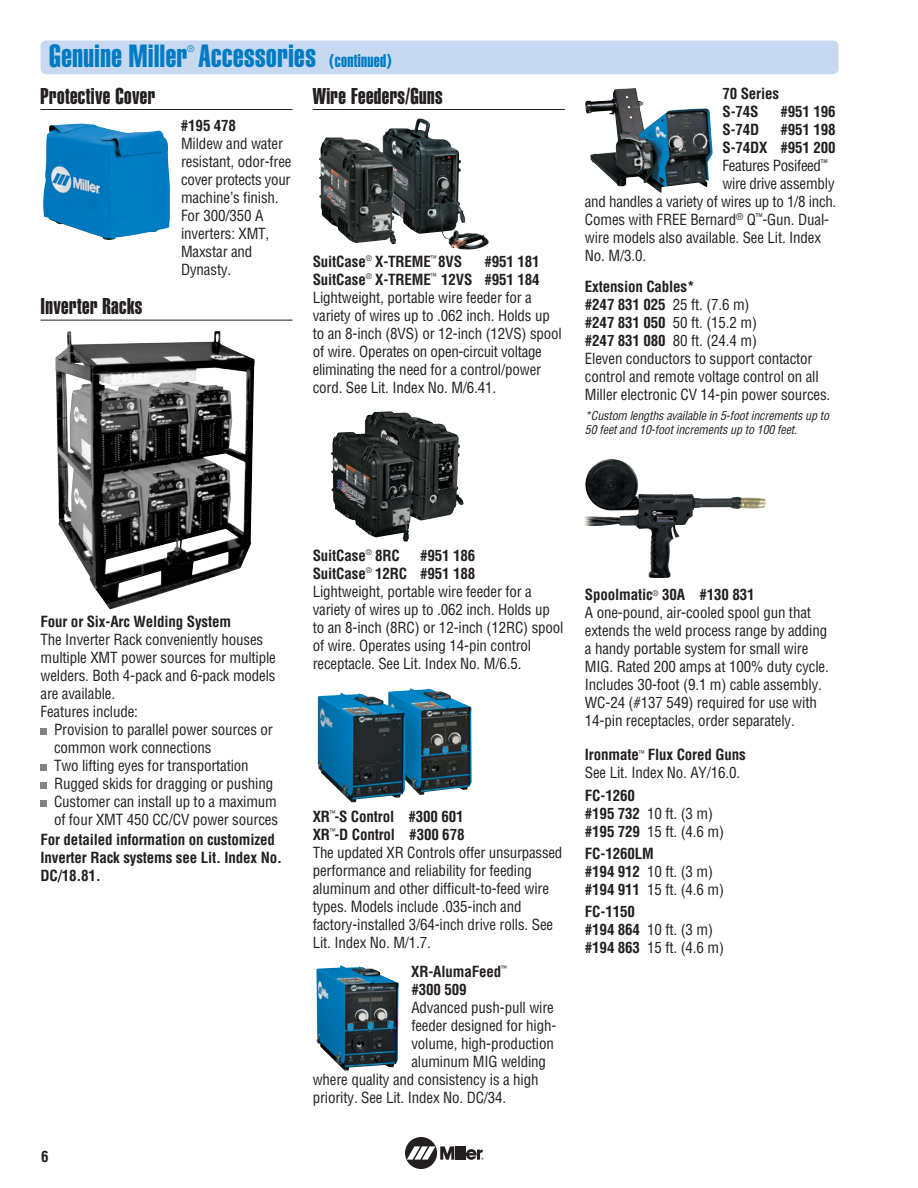
<style>
.page{position:relative;width:918px;height:1188px;background:#fff}
.page>*{position:absolute;margin:0;border:0;box-sizing:border-box;transform-origin:0 0}
.t1{font:31.5px "Helvetica Extra Compressed";letter-spacing:.02em;color:#007bc3}
.t2{font:22.5px "Helvetica Extra Compressed";letter-spacing:.02em;color:#231f20}
.t3{font:condensed 15px/18px "Helvetica";letter-spacing:-.01em;color:#231f20}
.t4{font:700 condensed 15px/18px "Helvetica";letter-spacing:-.01em;color:#231f20}
.t5{font:italic condensed 12px/14.4px "Helvetica";color:#231f20}
.t6{font:condensed 9px "Helvetica";color:#007bc3}
.s1{font-size:18px}
.s2{font-weight:700}
.s3{font-weight:400}
</style>
<div class="page">
<img style="left:382px;top:118px;width:106px;height:132px">
<hr style="left:40px;top:109px;width:253px;height:1px;background:#231f20">
<hr style="left:40px;top:320px;width:253px;height:1px;background:#231f20">
<hr style="left:313px;top:109px;width:252px;height:1px;background:#231f20">
<img style="left:55px;top:331px;width:200px;height:279px">
<div style="left:40px;top:729px;width:7px;height:6px;background:#808285"></div>
<div style="left:40px;top:765px;width:7px;height:6px;background:#808285"></div>
<div style="left:40px;top:783px;width:7px;height:6px;background:#808285"></div>
<div style="left:40px;top:801px;width:7px;height:6px;background:#808285"></div>
<img style="left:319px;top:137px;width:77px;height:108px">
<img style="left:331px;top:411px;width:128px;height:131px">
<img style="left:317px;top:688px;width:155px;height:114px">
<img style="left:585px;top:88px;width:128px;height:105px">
<img style="left:585px;top:459px;width:181px;height:119px">
<img style="left:316px;top:965px;width:83px;height:106px">
<img style="left:43px;top:124px;width:127px;height:116px">
<div style="left:405px;top:1137px;width:32px;height:32px;background:#231f20;border-radius:50%"></div>
<hr style="left:459px;top:1146px;width:3px;height:14px;background:#231f20">
<hr style="left:463px;top:1146px;width:3px;height:14px;background:#231f20">
<svg style="left:407px;top:1146px;width:51px;height:14px"></svg>
<svg style="left:466px;top:1149px;width:17px;height:11px"></svg>
<div style="left:40px;top:40px;width:799px;height:34px;background:#c6d9f0;border-radius:5px"></div>
<h1 class="t1" style="left:49px;top:45px;width:344px">Genuine Miller Accessories <span class="s1">(continued)</span></h1>
<p class="t6" style="left:187px;top:46px;width:9px">®</p>
<h2 class="t2" style="left:40px;top:88px;width:116px">Protective Cover</h2>
<h2 class="t2" style="left:40px;top:298px;width:103px">Inverter Racks</h2>
<p class="t4" style="left:181px;top:118px;width:57px">#195 478</p>
<p class="t3" style="left:181px;top:136px;width:112px">Mildew and water resistant, odor-free cover protects your machine’s finish.<br>For 300/350 A inverters: XMT,<br>Maxstar and<br>Dynasty.</p>
<h2 class="t2" style="left:313px;top:88px;width:131px">Wire Feeders/Guns</h2>
<p class="t4" style="left:313px;top:254px;width:151px">SuitCase<sup>®</sup> X-TREME<sup>™</sup> 8VS</p>
<p class="t3" style="left:313px;top:254px;width:251px;text-indent:172px"><span class="s2">#951 181<br>SuitCase</span><sup>®</sup> <span class="s2">X-TREME</span><sup>™</sup> <span class="s2">12VS #951 184<br></span>Lightweight, portable wire feeder for a variety of wires up to .062 inch. Holds up to an 8-inch (8VS) or 12-inch (12VS) spool of wire. Operates on open-circuit voltage eliminating the need for a control/power cord. See Lit. Index No. M/6.41.</p>
<p class="t4" style="left:722px;top:86px;width:58px">70 Series<br>S-74S</p>
<p class="t4" style="left:780px;top:104px;width:57px">#951 196</p>
<p class="t4" style="left:723px;top:122px;width:38px">S-74D</p>
<p class="t4" style="left:780px;top:122px;width:57px">#951 198</p>
<p class="t4" style="left:723px;top:140px;width:115px">S-74DX #951 200</p>
<p class="t3" style="left:723px;top:158px;width:106px">Features Posifeed<sup>™</sup></p>
<p class="t3" style="left:723px;top:176px;width:114px">wire drive assembly</p>
<p class="t3" style="left:585px;top:194px;width:253px">and handles a variety of wires up to 1/8 inch.</p>
<p class="t3" style="left:585px;top:212px;width:246px">Comes with FREE Bernard<sup>®</sup> Q<sup>™</sup>-Gun. Dual-</p>
<p class="t3" style="left:585px;top:230px;width:238px">wire models also available. See Lit. Index</p>
<p class="t3" style="left:585px;top:248px;width:63px">No. M/3.0.</p>
<p class="t3" style="left:585px;top:279px;width:247px"><span class="s2">Extension Cables*<br>#247 831 025</span> 25 ft. (7.6 m)<br><span class="s2">#247 831 050</span> 50 ft. (15.2 m)<br><span class="s2">#247 831 080</span> 80 ft. (24.4 m)<br>Eleven conductors to support contactor control and remote voltage control on all<br>Miller electronic CV 14-pin power sources.</p>
<p class="t5" style="left:585px;top:409px;width:248px">*Custom lengths available in 5-footincrements up to<br>50 feetand 10-footincrements up to 100 feet.</p>
<p class="t4" style="left:40px;top:614px;width:192px">Four or Six-Arc Welding System</p>
<p class="t3" style="left:40px;top:632px;width:237px">The Inverter Rack conve niently houses multiple XMT power sources for multiple welders. Both 4-pack and 6-pack models are available.<br>Features include:</p>
<p class="t3" style="left:54px;top:722px;width:226px">Provision to parallel power sources or common work connections<br>Two lifting eyes for transportation Rugged skids for dragging or pushing Customer can install up to a maximum of four XMT 450 CC/CV power sources</p>
<p class="t4" style="left:40px;top:832px;width:243px">For detailed information on customized<br>Inverter Rack systems see Lit. Index No.<br>DC/18.81.</p>
<p class="t4" style="left:41px;top:1149px;width:9px">6</p>
<p class="t4" style="left:313px;top:548px;width:89px">SuitCase<sup>®</sup> 8RC</p>
<p class="t3" style="left:313px;top:548px;width:252px;text-indent:107px"><span class="s2">#951 186<br>SuitCase</span><sup>®</sup> <span class="s2">12RC #951 188<br></span>Lightweight, portable wire feeder for a variety of wires up to .062 inch. Holds up to an 8-inch (8RC) or 12-inch (12RC) spool of wire. Operates using 14-pin control receptacle. See Lit. Index No. M/6.5.</p>
<p class="t3" style="left:313px;top:809px;width:251px"><span class="s2">XR</span><sup>™</sup><span class="s2">-S Control #300 601<br>XR</span><sup>™</sup><span class="s2">-D Control #300 678<br></span>The updated XR Controls offer unsurpassed performance and reliability for feeding aluminum and other difficult-to-feed wire types. Models include .035-inch and factory-installed 3/64-inch drive rolls. See Lit. Index No. M/1.7.</p>
<p class="t4" style="left:411px;top:963px;width:97px">XR-AlumaFeed<sup>™ </sup>#300 509</p>
<p class="t3" style="left:411px;top:999px;width:144px">Advanced push-pull wire</p>
<p class="t3" style="left:411px;top:1017px;width:147px">feeder designed for high-</p>
<p class="t3" style="left:411px;top:1035px;width:144px">volume, high-production</p>
<p class="t3" style="left:411px;top:1053px;width:136px">aluminum MIG welding</p>
<p class="t3" style="left:313px;top:1071px;width:227px">where quality and consistency is a high</p>
<p class="t3" style="left:313px;top:1089px;width:195px">priority. See Lit. Index No. DC/34.</p>
<p class="t3" style="left:585px;top:587px;width:245px"><span class="s2">Spoolmatic</span><sup>®</sup> <span class="s2">30A #130 831<br></span>A one-pound, air-cooled spool gun that extends the weld process range by adding a handy portable system for small wire MIG. Rated 200 amps at 100% duty cycle.<br>Includes 30-foot (9.1 m) cable assembly.<br>WC-24 (#137 549) required for use with 14-pin receptacles, order separately.</p>
<p class="t3" style="left:585px;top:747px;width:162px"><span class="s2">Ironmate</span><sup>™</sup> <span class="s2">Flux Cored Guns<br></span>See Lit. Index No. AY/16.0.</p>
<p class="t4" style="left:585px;top:787px;width:141px">FC-1260<br>#195 732 <span class="s3">10 ft. (3 m) </span>#195 729 <span class="s3">15 ft. (4.6 m)</span></p>
<p class="t4" style="left:585px;top:846px;width:141px">FC-1260LM<br>#194 912 <span class="s3">10 ft. (3 m) </span>#194 911 <span class="s3">15 ft. (4.6 m)</span></p>
<p class="t4" style="left:585px;top:904px;width:141px">FC-1150<br>#194 864 <span class="s3">10 ft. (3 m) </span>#194 863 <span class="s3">15 ft. (4.6 m)</span></p>
</div>
